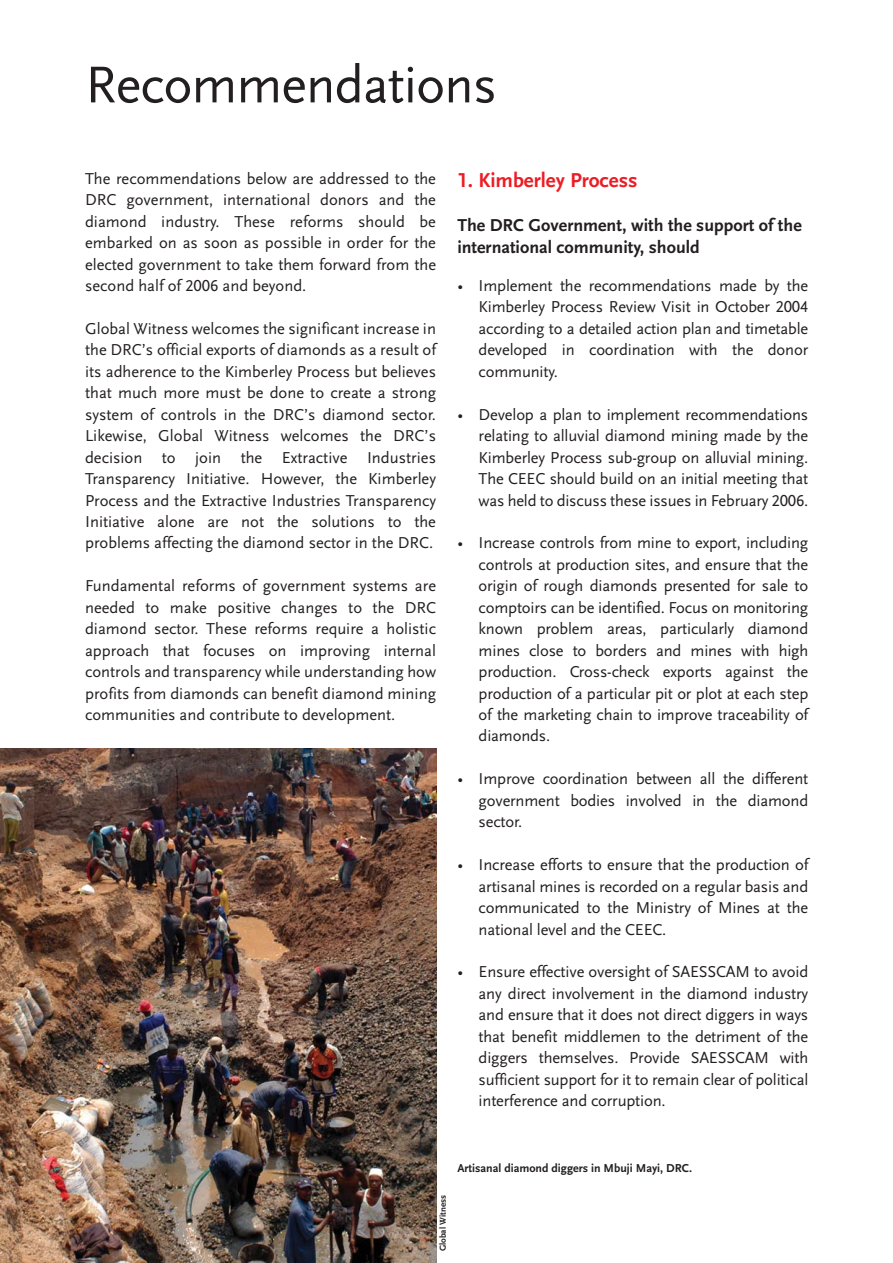
<style>
.page{position:relative;width:893px;height:1263px;background:#fff}
.page>*{position:absolute;margin:0;border:0;box-sizing:border-box;transform-origin:0 0}
.t1{font:54px "Scala Sans";letter-spacing:-.015em;color:#231f20}
.t2{font:700 21px "Scala Sans LF";color:#ed1c24}
.t3{font:700 18px/21.5px "Scala Sans LF";color:#231f20}
.t4{font:16.5px/21.5px "Scala Sans LF";letter-spacing:-.01em;color:#231f20;text-align:justify}
.t5{font:700 12px "Scala Sans LF";color:#231f20}
.t6{font:700 9px "Scala Sans LF";color:#231f20}
</style>
<div class="page">
<img style="left:0;top:748px;width:436px;height:515px">
<h1 class="t1" style="left:85px;top:64px;width:413px">Recommendations</h1>
<p class="t4" style="left:85px;top:169px;width:352px">The recommendations below are addressed to the DRC government, international donors and the diamond industry. These reforms should be embarked on as soon as possible in order for the elected government to take them forward from the second half of 2006 and beyond.</p>
<p class="t4" style="left:85px;top:319px;width:352px">Global Witness welcomes the significant increase in the DRC’s official exports of diamonds as a result of its adherence to the Kimberley Process but believes that much more must be done to create a strong system of controls in the DRC’s diamond sector.<br>Likewise, Global Witness welcomes the DRC’s decision to join the Extractive Industries Transparency Initiative. However, the Kimberley Process and the Extractive Industries Transparency Initiative alone are not the solutions to the problems affecting the diamond sector in the DRC.</p>
<p class="t4" style="left:85px;top:577px;width:352px">Fundamental reforms of government systems are needed to make positive changes to the DRC diamond sector. These reforms require a holistic approach that focuses on improving internal controls and transparency while understanding how profits from diamonds can benefit diamond mining communities and contribute to development.</p>
<p class="t2" style="left:457px;top:172px;width:182px">1. Kimberley Process</p>
<p class="t3" style="left:457px;top:216px;width:346px">The DRC Government, with the support of the international community, should</p>
<p class="t4" style="left:478px;top:276px;width:331px;text-indent:-21px">• Implement the recommendations made by the Kimberley Process Review Visit in October 2004 according to a detailed action plan and timetable developed in coordination with the donor community.</p>
<p class="t4" style="left:478px;top:405px;width:331px;text-indent:-21px">• Develop a plan to implement recommendations relating to alluvial diamond mining made by the Kimberley Process sub-group on alluvial mining.<br>The CEEC should build on an initial meeting that was held to discuss these issues in February 2006.</p>
<p class="t4" style="left:478px;top:534px;width:331px;text-indent:-21px">• Increase controls from mine to export, including controls at production sites, and ensure that the origin of rough diamonds presented for sale to comptoirs can be identified. Focus on monitoring known problem areas, particularly diamond mines close to borders and mines with high production. Cross-check exports against the production of a particular pit or plot at each step of the marketing chain to improve traceability of diamonds.</p>
<p class="t4" style="left:478px;top:770px;width:331px;text-indent:-21px">• Improve coordination between all the different government bodies involved in the diamond sector.</p>
<p class="t4" style="left:478px;top:856px;width:331px;text-indent:-21px">• Increase efforts to ensure that the production of artisanal mines is recorded on a regular basis and communicated to the Ministry of Mines at the national level and the CEEC.</p>
<p class="t4" style="left:478px;top:963px;width:331px;text-indent:-21px">• Ensure effective oversight of SAESSCAM to avoid any direct involvement in the diamond industry and ensure that it does not direct diggers in ways that benefit middlemen to the detriment of the diggers themselves. Provide SAESSCAM with sufficient support for it to remain clear of political interference and corruption.</p>
<p class="t6" style="left:439px;top:1251px;width:58px;rotate:-90deg">Global Witness</p>
<p class="t5" style="left:457px;top:1163px;width:236px">Artisanal diamond diggers in Mbuji Mayi, DRC.</p>
</div>
